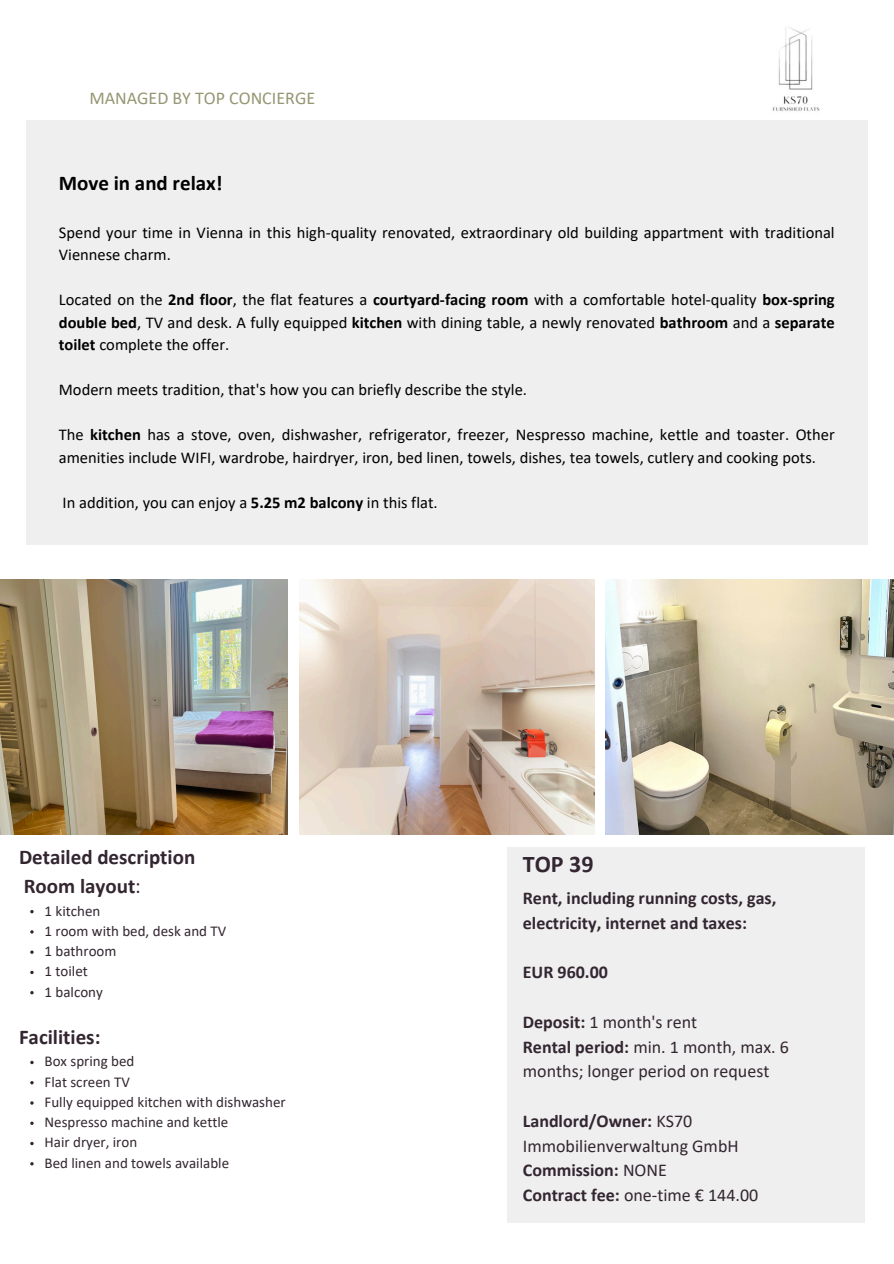
<style>
.page{position:relative;width:894px;height:1264px;background:#fff}
.page>*{position:absolute;margin:0;border:0;box-sizing:border-box;transform-origin:0 0}
.t1{font:700 24px "Calibri";color:#332630}
.t2{font:700 21px/29.2px "Calibri";color:#332630}
.t3{font:700 21px "Calibri";color:#000}
.t4{font:18px/24.8px "Calibri";color:#332630}
.t5{font:700 18px/24.8px "Calibri";color:#332630}
.t6{font:18px "Calibri";color:#969674}
.t7{font:16.5px/22.5px "Calibri";color:#000}
.t8{font:15px "Calibri";color:#332630}
.s1{font-weight:700}
.s2{font-weight:400}
</style>
<div class="page">
<div style="left:507px;top:846px;width:357px;height:376px;background:#efefef"></div>
<img style="left:772px;top:27px;width:48px;height:84px">
<img style="left:299px;top:579px;width:295px;height:255px">
<img style="left:0;top:579px;width:287px;height:255px">
<img style="left:605px;top:579px;width:288px;height:255px">
<div style="left:26px;top:120px;width:841px;height:424px;background:#efefef"></div>
<svg style="left:30px;top:910px;width:4px;height:3px"></svg>
<svg style="left:30px;top:930px;width:4px;height:3px"></svg>
<svg style="left:30px;top:970px;width:4px;height:4px"></svg>
<svg style="left:30px;top:991px;width:4px;height:3px"></svg>
<svg style="left:30px;top:1060px;width:4px;height:4px"></svg>
<svg style="left:30px;top:1081px;width:4px;height:3px"></svg>
<svg style="left:30px;top:1101px;width:4px;height:3px"></svg>
<svg style="left:30px;top:1141px;width:4px;height:4px"></svg>
<svg style="left:30px;top:1162px;width:4px;height:3px"></svg>
<p class="t6" style="left:89px;top:91px;width:227px">MANAGED BY TOP CONCIERGE</p>
<h4 class="t3" style="left:59px;top:174px;width:165px">Move in and relax!</h4>
<p class="t7" style="left:59px;top:222px;width:777px">Spend your time in Vienna in this high-quality renovated, extraordinary old building appartment with traditional<br>Viennese charm.</p>
<p class="t7" style="left:59px;top:290px;width:777px;text-align:justify">Located on the <span class="s1">2nd floor</span>, the flat features a <span class="s1">courtyard-facing room</span> with a comfortable hotel-quality <span class="s1">box-spring double bed</span>, TV and desk. A fully equipped <span class="s1">kitchen</span> with dining table, a newly renovated <span class="s1">bathroom</span> and a <span class="s1">separate toilet</span> complete the offer.</p>
<p class="t7" style="left:59px;top:380px;width:469px">Modern meets tradition, that's how you can briefly describe the style.</p>
<p class="t7" style="left:59px;top:425px;width:777px">The <span class="s1">kitchen</span> has a stove, oven, dishwasher, refrigerator, freezer, Nespresso machine, kettle and toaster. Other amenities include WIFI, wardrobe, hairdryer, iron, bed linen, towels, dishes, tea towels, cutlery and cooking pots.</p>
<p class="t7" style="left:63px;top:492px;width:376px">In addition, you can enjoy a <span class="s1">5.25 m2 balcony</span> in this flat.</p>
<p class="t2" style="left:19px;top:844px;width:178px">Detailed description<br>Room layout<span class="s2">:</span></p>
<p class="t8" style="left:44px;top:904px;width:57px">1 kitchen</p>
<p class="t8" style="left:44px;top:924px;width:183px">1 room with bed, desk and TV</p>
<p class="t8" style="left:44px;top:944px;width:73px">1 bathroom</p>
<p class="t8" style="left:44px;top:965px;width:45px">1 toilet</p>
<p class="t8" style="left:44px;top:985px;width:60px">1 balcony</p>
<h3 class="t2" style="left:19px;top:1024px;width:83px">Facilities:</h3>
<p class="t8" style="left:44px;top:1055px;width:91px">Box spring bed</p>
<p class="t8" style="left:44px;top:1075px;width:87px">Flat screen TV</p>
<p class="t8" style="left:44px;top:1095px;width:243px">Fully equipped kitchen with dishwasher</p>
<p class="t8" style="left:44px;top:1115px;width:185px">Nespresso machine and kettle</p>
<p class="t8" style="left:44px;top:1136px;width:94px">Hair dryer, iron</p>
<h2 class="t8" style="left:44px;top:1156px;width:186px">Bed linen and towels available</h2>
<p class="t1" style="left:522px;top:854px;width:72px">TOP 39</p>
<p class="t5" style="left:522px;top:887px;width:255px">Rent, including running costs, gas, electricity, internet and taxes:</p>
<p class="t5" style="left:522px;top:961px;width:87px">EUR 960.00</p>
<p class="t4" style="left:522px;top:1011px;width:176px"><span class="s1">Deposit:</span> 1 month's rent</p>
<p class="t4" style="left:522px;top:1035px;width:267px"><span class="s1">Rental period:</span> min. 1 month, max. 6 months; longer period on request</p>
<p class="t4" style="left:522px;top:1110px;width:217px"><span class="s1">Landlord/Owner:</span> KS70<br>Immobilienverwaltung GmbH</p>
<h1 class="t5" style="left:522px;top:1159px;width:145px">Commission: <span class="s2">NONE</span></h1>
<h6 class="t4" style="left:522px;top:1184px;width:237px"><span class="s1">Contract fee:</span> one-time € 144.00</h6>
</div>
